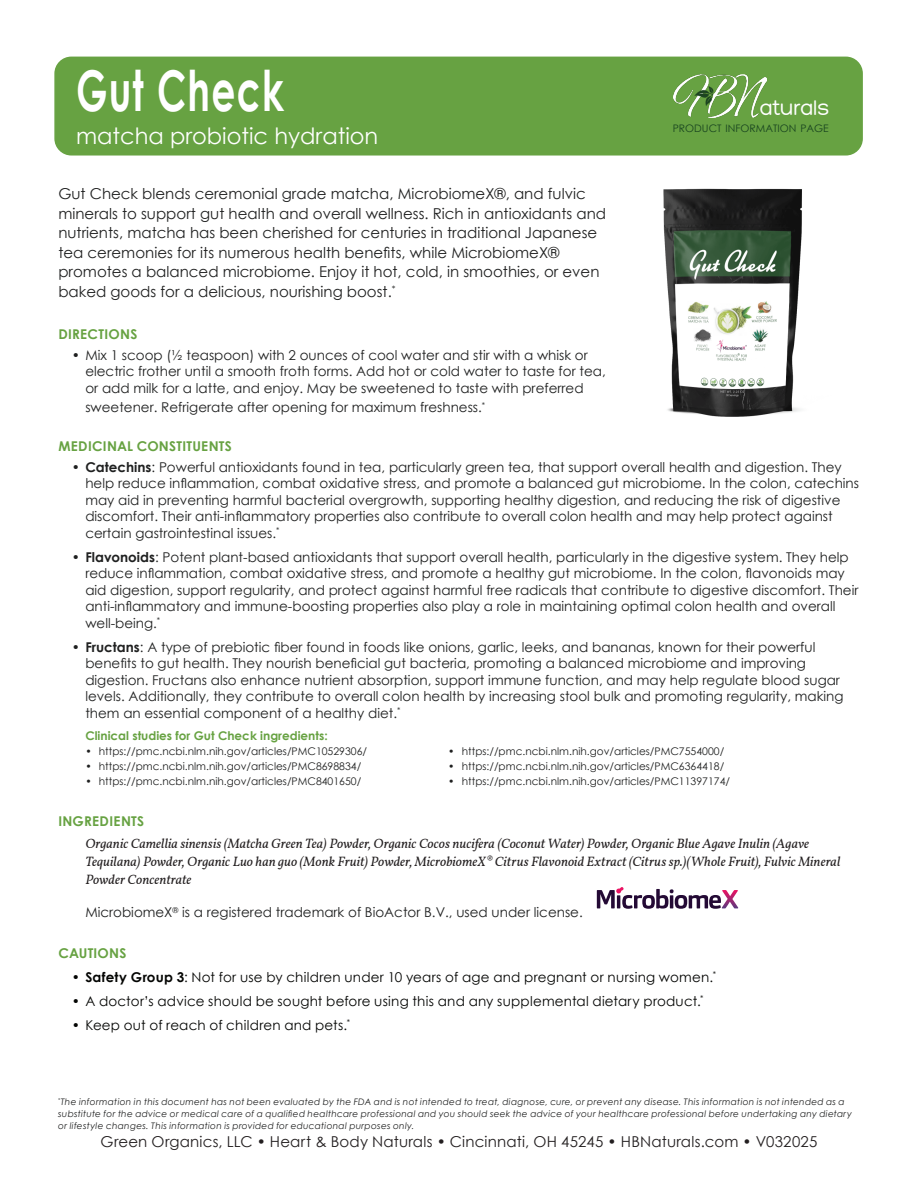
<style>
.page{position:relative;width:918px;height:1188px;background:#fff}
.page>*{position:absolute;margin:0;border:0;box-sizing:border-box;transform-origin:0 0}
.t1{font:700 56.25px "Century Gothic";letter-spacing:.035em;color:#fff;scale:.67 1}
.t2{font:22.5px "Century Gothic";color:#fff}
.t3{font:22.5px "Traffolight";color:#fff}
.t4{font:15px/19.5px "Century Gothic";color:#1f2020}
.Paragraph_Style{font:15px "Century Gothic";letter-spacing:.015em;color:#231f20}
.Paragraph_Style-2{font:13.5px/16.5px "Century Gothic";color:#1f2020}
.Paragraph_Style-3{font:italic 13.5px/18px "Vollkorn";letter-spacing:.005em;color:#231f20}
.t5{font:13.5px "Century Gothic";letter-spacing:.015em;color:#040503}
.Paragraph_Style-4{font:700 13.5px "Century Gothic";letter-spacing:.02em;color:#67a242}
.t6{font:700 12px "Century Gothic";color:#67a242}
.t7{font:10.5px "Century Gothic";color:#1f2020}
.t8{font:10.35px "Century Gothic";color:#17431f}
.Paragraph_Style-5{font:italic 9px/12px "Century Gothic";letter-spacing:.03em;color:#1f2020}
.s1{font-weight:700}
</style>
<div class="page">
<div style="left:55px;top:57px;width:807px;height:98px;background:#67a242;border-radius:16px"></div>
<div style="left:54px;top:57px;width:809px;height:99px;border:2px solid #67a242;border-radius:16px"></div>
<img style="left:673px;top:75px;width:93px;height:42px">
<img style="left:663px;top:188px;width:139px;height:229px">
<svg style="left:597px;top:887px;width:141px;height:22px"></svg>
<p class="t1" style="left:76px;top:48px;width:312px">Gut Check</p>
<p class="t2" style="left:76px;top:120px;width:304px">matcha probiotic hydration</p>
<p class="t4" style="left:58px;top:184px;width:549px">Gut Check blends ceremonial grade matcha, MicrobiomeX®, and fulvic minerals to support gut health and overall wellness. Rich in antioxidants and nutrients, matcha has been cherished for centuries in traditional Japanese tea ceremonies for its numerous health benefits, while MicrobiomeX® promotes a balanced microbiome. Enjoy it hot, cold, in smoothies, or even baked goods for a delicious, nourishing boost.<sup>*</sup></p>
<p class="Paragraph_Style-4" style="left:58px;top:323px;width:81px">DIRECTIONS</p>
<p class="Paragraph_Style-2" style="left:85px;top:346px;width:522px;text-indent:-14px">• Mix 1 scoop (½ teaspoon) with 2 ounces of cool water and stir with a whisk or electric frother until a smooth froth forms. Add hot or cold water to taste for tea, or add milk for a latte, and enjoy. May be sweetened to taste with preferred</p>
<p class="Paragraph_Style-2" style="left:85px;top:399px;width:401px">sweetener. Refrigerate after opening for maximum freshness.<sup>*</sup></p>
<p class="t3" style="left:760px;top:99px;width:71px">aturals</p>
<p class="t8" style="left:673px;top:121px;width:157px">PRODUCT INFORMATION PAGE</p>
<p class="Paragraph_Style-4" style="left:58px;top:436px;width:175px">MEDICINAL CONSTITUENTS</p>
<p class="Paragraph_Style-2" style="left:85px;top:459px;width:775px;text-indent:-14px"><span class="s1">• Catechins</span>: Powerful antioxidants found in tea, particularly green tea, that support overall health and digestion. They help reduce inflammation, combat oxidative stress, and promote a balanced gut microbiome. In the colon, catechins may aid in preventing harmful bacterial overgrowth, supporting healthy digestion, and reducing the risk of digestive discomfort. Their anti-inflammatory properties also contribute to overall colon health and may help protect against certain gastrointestinal issues.<sup>*</sup></p>
<p class="Paragraph_Style-2" style="left:85px;top:549px;width:775px;text-indent:-14px"><span class="s1">• Flavonoids</span>: Potent plant-based antioxidants that support overall health, particularly in the digestive system. They help reduce inflammation, combat oxidative stress, and promote a healthy gut microbiome. In the colon, flavonoids may aid digestion, support regularity, and protect against harmful free radicals that contribute to digestive discomfort. Their anti-inflammatory and immune-boosting properties also play a role in maintaining optimal colon health and overall well-being.<sup>*</sup></p>
<p class="Paragraph_Style-2" style="left:85px;top:639px;width:760px;text-indent:-14px"><span class="s1">• Fructans</span>: A type of prebiotic fiber found in foods like onions, garlic, leeks, and bananas, known for their powerful benefits to gut health. They nourish beneficial gut bacteria, promoting a balanced microbiome and improving digestion. Fructans also enhance nutrient absorption, support immune function, and may help regulate blood sugar levels. Additionally, they contribute to overall colon health by increasing stool bulk and promoting regularity, making them an essential component of a healthy diet.<sup>*</sup></p>
<p class="t6" style="left:85px;top:727px;width:244px">Clinical studies for Gut Check ingredients:</p>
<p class="t7" style="left:85px;top:744px;width:283px">• https://pmc.ncbi.nlm.nih.gov/articles/PMC10529306/</p>
<p class="t7" style="left:85px;top:759px;width:277px">• https://pmc.ncbi.nlm.nih.gov/articles/PMC8698834/</p>
<p class="t7" style="left:85px;top:774px;width:277px">• https://pmc.ncbi.nlm.nih.gov/articles/PMC8401650/</p>
<p class="Paragraph_Style-4" style="left:58px;top:811px;width:87px">INGREDIENTS</p>
<p class="Paragraph_Style-3" style="left:85px;top:834px;width:757px">Organic Camellia sinensis (Matcha Green Tea) Powder, Organic Cocos nucifera (Coconut Water) Powder, Organic Blue Agave Inulin (Agave<br>Tequilana) Powder, Organic Luo han guo (Monk Fruit) Powder, MicrobiomeX® Citrus Flavonoid Extract (Citrus sp.)(Whole Fruit), Fulvic Mineral<br>Powder Concentrate</p>
<p class="Paragraph_Style-2" style="left:85px;top:904px;width:499px">MicrobiomeX<sup>®</sup> is a registered trademark of BioActor B.V., used under license.</p>
<p class="Paragraph_Style-4" style="left:58px;top:943px;width:70px">CAUTIONS</p>
<p class="t5" style="left:72px;top:968px;width:646px"><span class="s1">• Safety Group 3</span>: Not for use by children under 10 years of age and pregnant or nursing women.<sup>*</sup></p>
<p class="t5" style="left:72px;top:992px;width:633px">• A doctor’s advice should be sought before using this and any supplemental dietary product.<sup>*</sup></p>
<p class="t5" style="left:72px;top:1016px;width:280px">• Keep out of reach of children and pets.<sup>*</sup></p>
<p class="t7" style="left:448px;top:744px;width:277px">• https://pmc.ncbi.nlm.nih.gov/articles/PMC7554000/</p>
<p class="t7" style="left:448px;top:759px;width:277px">• https://pmc.ncbi.nlm.nih.gov/articles/PMC6364418/</p>
<p class="t7" style="left:448px;top:774px;width:283px">• https://pmc.ncbi.nlm.nih.gov/articles/PMC11397174/</p>
<p class="Paragraph_Style-5" style="left:58px;top:1096px;width:795px"><sup>*</sup>The information in this document has not been evaluated by the FDA and is not intended to treat, diagnose, cure, or prevent any disease. This information is not intended as a substitute for the advice or medical care of a qualified healthcare professional and you should seek the advice of your healthcare professional before undertaking any dietary or lifestyle changes. This information is provided for educational purposes only.</p>
<p class="Paragraph_Style" style="left:101px;top:1131px;width:718px">Green Organics, LLC • Heart &amp; Body Naturals • Cincinnati, OH 45245 • HBNaturals.com • V032025</p>
</div>
